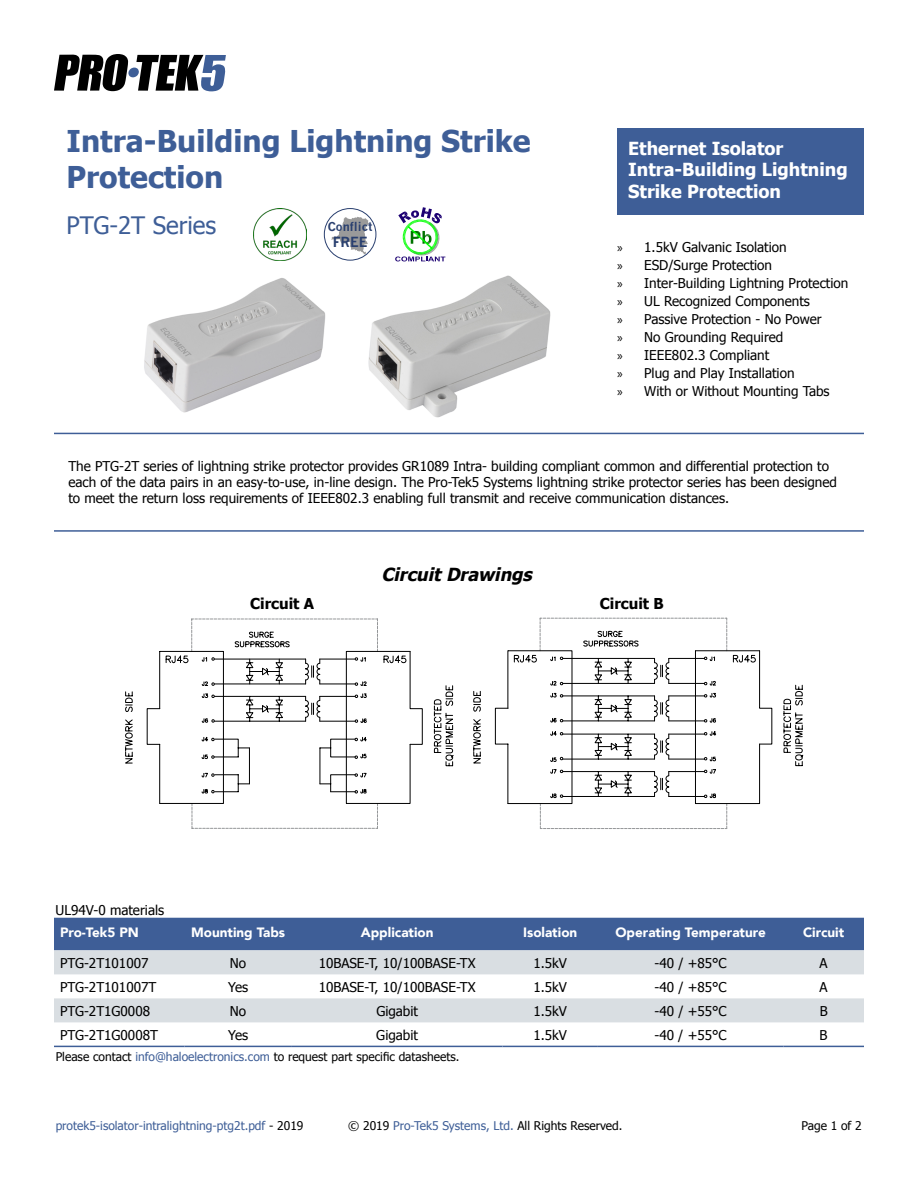
<style>
.page{position:relative;width:918px;height:1188px;background:#fff}
.page>*{position:absolute;margin:0;border:0;box-sizing:border-box;transform-origin:0 0}
.t1{font:700 30px/36px "Tahoma";color:#3e5e97}
.t2{font:24px "Tahoma";color:#3e5e97}
.t3{font:700 18px/21.6px "Tahoma";color:#fff}
.t4{font:italic 700 18px "Tahoma";color:#000}
.t5{font:700 15px "Tahoma";color:#000}
.t6{font:700 13.65px "News Gothic";color:#293f6f}
.t7{font:13.5px/18px "Tahoma";color:#000}
.t8{font:900 13.5px "Avenir";color:#fff}
.t9{font:12px "Tahoma";color:#000}
.t10{font:12px "Tahoma";color:#3e5e97}
.t11{font:700 12px "News Gothic";color:#293f6f}
.s1{font-family:"Myriad Pro"}
.s2{color:#3e5e97}
.s3{color:#000}
</style>
<div class="page">
<svg style="left:54px;top:54px;width:172px;height:37px"></svg>
<div style="left:617px;top:129px;width:247px;height:86px;background:#3e5e97"></div>
<div style="left:54px;top:918px;width:810px;height:32px;background:#3e5e97"></div>
<svg style="left:54px;top:950px;width:810px;height:72px;fill:#d9dee2"></svg>
<hr style="left:54px;top:1046px;width:130px;height:1px;background:#3e5e97">
<hr style="left:184px;top:1046px;width:108px;height:1px;background:#3e5e97">
<hr style="left:292px;top:1046px;width:210px;height:1px;background:#3e5e97">
<hr style="left:502px;top:1046px;width:96px;height:1px;background:#3e5e97">
<hr style="left:598px;top:1046px;width:185px;height:1px;background:#3e5e97">
<hr style="left:783px;top:1046px;width:81px;height:1px;background:#3e5e97">
<hr style="left:54px;top:433px;width:810px;height:1px;background:#3e5e97">
<hr style="left:54px;top:530px;width:810px;height:2px;background:#3e5e97">
<img style="left:253px;top:209px;width:53px;height:51px">
<svg style="left:329px;top:215px;width:42px;height:41px"></svg>
<div style="left:324px;top:208px;width:52px;height:52px;border:1px solid #293f6f;border-radius:50%"></div>
<svg style="left:395px;top:207px;width:50px;height:54px"></svg>
<svg style="left:125px;top:619px;width:329px;height:210px"></svg>
<svg style="left:473px;top:618px;width:331px;height:211px"></svg>
<img style="left:144px;top:278px;width:182px;height:135px">
<img style="left:368px;top:275px;width:183px;height:143px">
<h1 class="t1" style="left:67px;top:121px;width:466px">Intra-Building Lightning Strike<br>Protection</h1>
<h2 class="t2" style="left:67px;top:210px;width:151px">PTG-2T Series</h2>
<p class="t11" style="left:328px;top:219px;width:46px">Conflict</p>
<p class="t6" style="left:333px;top:234px;width:36px">FREE</p>
<h3 class="t3" style="left:628px;top:136px;width:221px">Ethernet Isolator<br>Intra-Building Lightning<br>Strike Protection</h3>
<p class="t7" style="left:617px;top:237px;width:233px"><span class="s1">»</span> 1.5kV Galvanic Isolation<br><span class="s1">»</span> ESD/Surge Protection<br><span class="s1">»</span> Inter-Building Lightning Protection <span class="s1">»</span> UL Recognized Components<br><span class="s1">»</span> Passive Protection - No Power<br><span class="s1">»</span> No Grounding Required<br><span class="s1">»</span> IEEE802.3 Compliant<br><span class="s1">»</span> Plug and Play Installation<br><span class="s1">»</span> With or Without Mounting Tabs</p>
<p class="t7" style="left:68px;top:457px;width:770px;line-height:16.2px">The PTG-2T series of lightning strike protector provides GR1089 Intra- building compliant common and differential protection to each of the data pairs in an easy-to-use, in-line design. The Pro-Tek5 Systems lightning strike protector series has been designed to meet the return loss requirements of IEEE802.3 enabling full transmit and receive communication distances.</p>
<p class="t5" style="left:250px;top:593px;width:65px">Circuit A</p>
<h3 class="t4" style="left:382px;top:562px;width:157px">CircuitDrawings</h3>
<p class="t5" style="left:600px;top:593px;width:66px">Circuit B</p>
<p class="t7" style="left:56px;top:900px;width:110px">UL94V-0 materials</p>
<p class="t8" style="left:60px;top:921px;width:80px">Pro-Tek5 PN</p>
<p class="t8" style="left:191px;top:921px;width:96px">Mounting Tabs</p>
<p class="t8" style="left:361px;top:921px;width:74px">Application</p>
<p class="t8" style="left:523px;top:921px;width:56px">Isolation</p>
<p class="t8" style="left:615px;top:921px;width:152px">Operating Temperature</p>
<p class="t8" style="left:803px;top:921px;width:43px">Circuit</p>
<p class="t7" style="left:60px;top:953px;width:90px">PTG-2T101007</p>
<p class="t7" style="left:230px;top:953px;width:18px">No</p>
<p class="t7" style="left:319px;top:953px;width:159px">10BASE-T, 10/100BASE-TX</p>
<p class="t7" style="left:533px;top:953px;width:35px">1.5kV</p>
<p class="t7" style="left:654px;top:953px;width:74px">-40 / +85°C</p>
<p class="t7" style="left:820px;top:953px;width:10px">A</p>
<p class="t7" style="left:60px;top:977px;width:98px">PTG-2T101007T</p>
<p class="t7" style="left:228px;top:977px;width:22px">Yes</p>
<p class="t7" style="left:319px;top:977px;width:159px">10BASE-T, 10/100BASE-TX</p>
<p class="t7" style="left:533px;top:977px;width:35px">1.5kV</p>
<p class="t7" style="left:654px;top:977px;width:74px">-40 / +85°C</p>
<p class="t7" style="left:820px;top:977px;width:10px">A</p>
<p class="t7" style="left:60px;top:1001px;width:92px">PTG-2T1G0008</p>
<p class="t7" style="left:230px;top:1001px;width:18px">No</p>
<p class="t7" style="left:376px;top:1001px;width:43px">Gigabit</p>
<p class="t7" style="left:533px;top:1001px;width:35px">1.5kV</p>
<p class="t7" style="left:654px;top:1001px;width:74px">-40 / +55°C</p>
<p class="t7" style="left:820px;top:1001px;width:9px">B</p>
<p class="t7" style="left:60px;top:1025px;width:99px">PTG-2T1G0008T</p>
<p class="t7" style="left:228px;top:1025px;width:22px">Yes</p>
<p class="t7" style="left:376px;top:1025px;width:43px">Gigabit</p>
<p class="t7" style="left:533px;top:1025px;width:35px">1.5kV</p>
<p class="t7" style="left:654px;top:1025px;width:74px">-40 / +55°C</p>
<p class="t7" style="left:820px;top:1025px;width:9px">B</p>
<p class="t9" style="left:56px;top:1048px;width:405px">Please contact <span class="s2">info@haloelectronics.com</span> to request part specific datasheets.</p>
<p class="t10" style="left:56px;top:1118px;width:249px">protek5-isolator-intralightning-ptg2t.pdf <span class="s3">- 2019</span></p>
<p class="t9" style="left:348px;top:1118px;width:276px">© 2019 <span class="s2">Pro-Tek5 Systems, Ltd.</span> All Rights Reserved.</p>
<p class="t9" style="left:801px;top:1118px;width:62px">Page 1 of 2</p>
</div>
